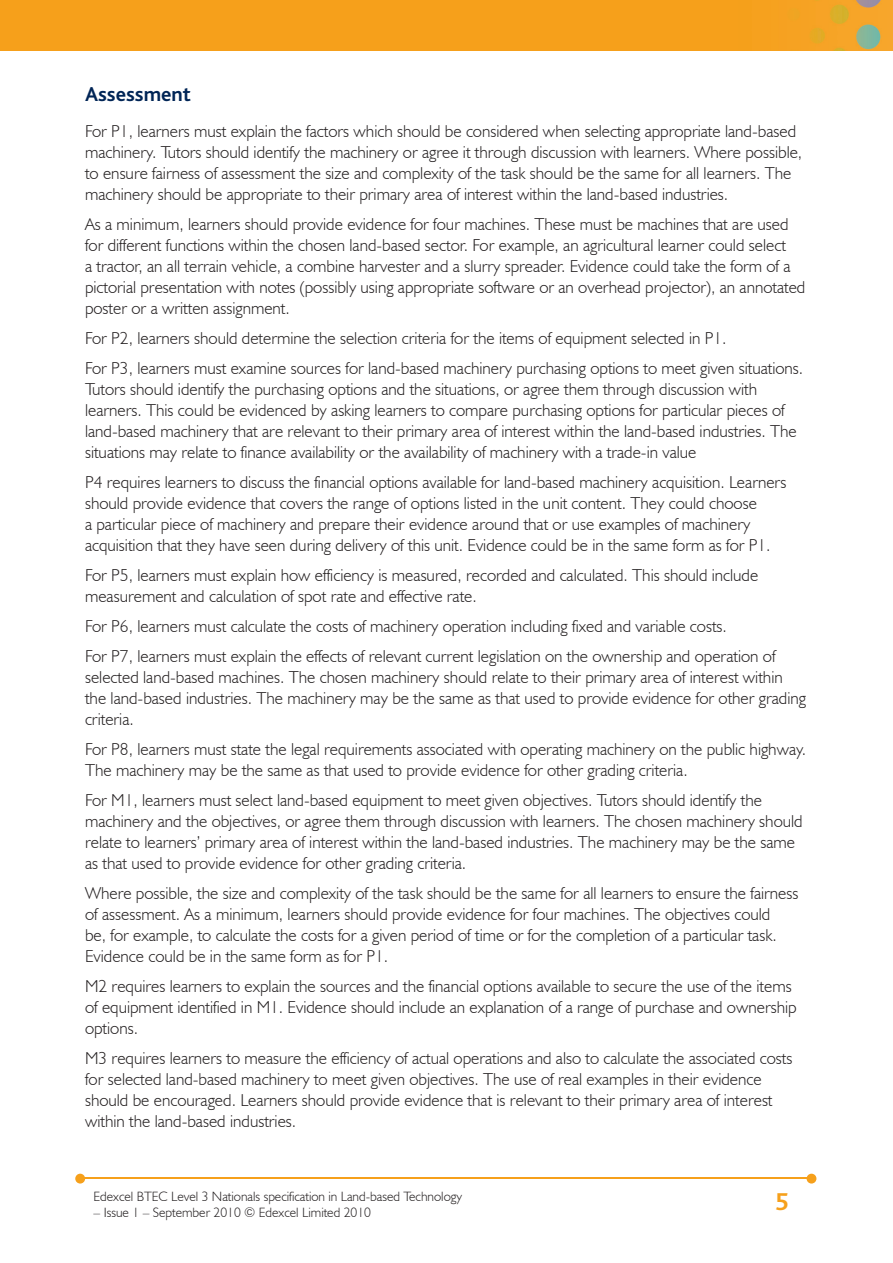
<style>
.page{position:relative;width:893px;height:1263px;background:#fff}
.page>*{position:absolute;margin:0;border:0;box-sizing:border-box;transform-origin:0 0}
.t1{font:700 25.5px "Bliss";color:#f6a01b}
.t2{font:700 21px "Bliss";color:#002556}
.t3{font:300 17.25px/21px "Humanist 521 BT";color:#231f20}
.t4{font:300 13.5px "Humanist 521 BT";color:#231f20}
</style>
<div class="page">
<img style="left:0;top:0;width:893px;height:51px">
<hr style="left:82px;top:1178px;width:728px;height:1px;background:#f6a01b">
<svg style="left:807px;top:1174px;width:9px;height:9px"></svg>
<svg style="left:75px;top:1174px;width:10px;height:9px"></svg>
<p class="t2" style="left:85px;top:83px;width:108px">Assessment</p>
<p class="t3" style="left:85px;top:120px;width:719px">For P1, learners must explain the factors which should be considered when selecting appropriate land-based machinery. Tutors should identify the machinery or agree it through discussion with learners. Where possible, to ensure fairness of assessment the size and complexity of the task should be the same for all learners. The machinery should be appropriate to their primary area of interest within the land-based industries.</p>
<p class="t3" style="left:85px;top:213px;width:722px">As a minimum, learners should provide evidence for four machines. These must be machines that are used for different functions within the chosen land-based sector. For example, an agricultural learner could select<br>a tractor, an all terrain vehicle, a combine harvester and a slurry spreader. Evidence could take the form of a pictorial presentation with notes (possibly using appropriate software or an overhead projector), an annotated poster or a written assignment.</p>
<p class="t3" style="left:85px;top:323px;width:720px;line-height:30px">For P2, learners should determine the selection criteria for the items of equipment selected in P1.<br>For P3, learners must examine sources for land-based machinery purchasing options to meet given situations.</p>
<p class="t3" style="left:85px;top:378px;width:713px">Tutors should identify the purchasing options and the situations, or agree them through discussion with learners. This could be evidenced by asking learners to compare purchasing options for particular pieces of land-based machinery that are relevant to their primary area of interest within the land-based industries. The situations may relate to finance availability or the availability of machinery with a trade-in value</p>
<p class="t3" style="left:85px;top:471px;width:703px">P4 requires learners to discuss the financial options available for land-based machinery acquisition. Learners should provide evidence that covers the range of options listed in the unit content. They could choose<br>a particular piece of machinery and prepare their evidence around that or use examples of machinery acquisition that they have seen during delivery of this unit. Evidence could be in the same form as for P1.</p>
<p class="t3" style="left:85px;top:564px;width:675px">For P5, learners must explain how efficiency is measured, recorded and calculated. This should include measurement and calculation of spot rate and effective rate.</p>
<p class="t3" style="left:85px;top:611px;width:692px;line-height:30px">For P6, learners must calculate the costs of machinery operation including fixed and variable costs.<br>For P7, learners must explain the effects of relevant current legislation on the ownership and operation of</p>
<p class="t3" style="left:85px;top:666px;width:722px">selected land-based machines. The chosen machinery should relate to their primary area of interest within the land-based industries. The machinery may be the same as that used to provide evidence for other grading criteria.</p>
<p class="t3" style="left:85px;top:738px;width:723px">For P8, learners must state the legal requirements associated with operating machinery on the public highway.<br>The machinery may be the same as that used to provide evidence for other grading criteria.</p>
<p class="t3" style="left:85px;top:789px;width:719px">For M1, learners must select land-based equipment to meet given objectives. Tutors should identify the machinery and the objectives, or agree them through discussion with learners. The chosen machinery should relate to learners’ primary area of interest within the land-based industries. The machinery may be the same as that used to provide evidence for other grading criteria.</p>
<p class="t3" style="left:85px;top:882px;width:715px">Where possible, the size and complexity of the task should be the same for all learners to ensure the fairness of assessment. As a minimum, learners should provide evidence for four machines. The objectives could<br>be, for example, to calculate the costs for a given period of time or for the completion of a particular task.<br>Evidence could be in the same form as for P1.</p>
<p class="t3" style="left:85px;top:975px;width:713px">M2 requires learners to explain the sources and the financial options available to secure the use of the items of equipment identified in M1. Evidence should include an explanation of a range of purchase and ownership options.</p>
<p class="t3" style="left:85px;top:1047px;width:709px">M3 requires learners to measure the efficiency of actual operations and also to calculate the associated costs for selected land-based machinery to meet given objectives. The use of real examples in their evidence should be encouraged. Learners should provide evidence that is relevant to their primary area of interest within the land-based industries.</p>
<p class="t4" style="left:94px;top:1188px;width:370px">Edexcel BTEC Level 3 Nationals specification in Land-based Technology</p>
<p class="t4" style="left:94px;top:1204px;width:279px">– Issue 1 – September 2010 © Edexcel Limited 2010</p>
<h1 class="t1" style="left:775px;top:1189px;width:15px">5</h1>
</div>
